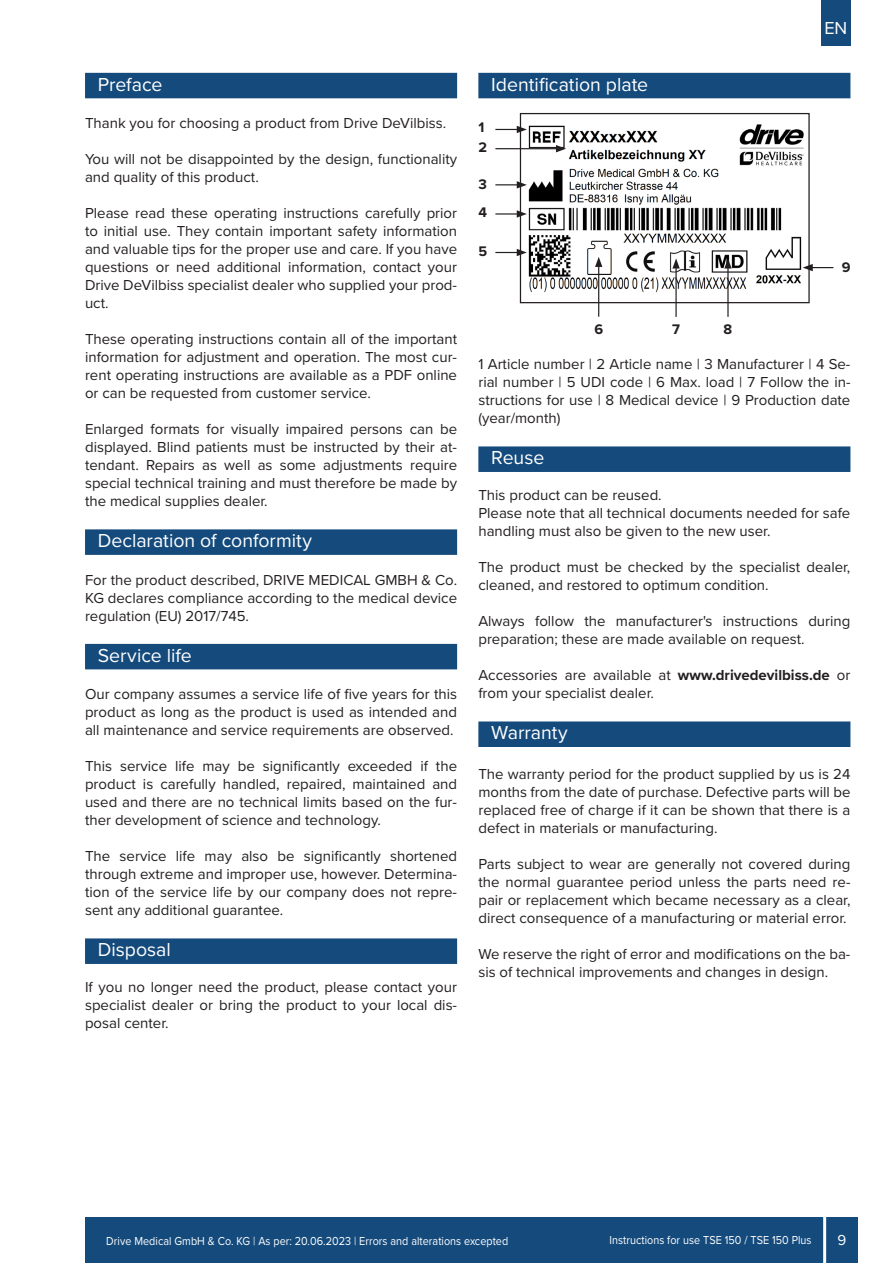
<style>
.page{position:relative;width:893px;height:1263px;background:#fff}
.page>*{position:absolute;margin:0;border:0;box-sizing:border-box;transform-origin:0 0}
.t1{font:19.5px "Proxima Nova";color:#fff}
.t2{font:18px "Proxima Nova";color:#fff}
.t3{font:15px/18px "Proxima Nova";color:#231f20;text-align:justify}
.t4{font:15px "Proxima Nova";color:#fff}
.t5{font:700 14.4px/20.2px "Proxima Nova";color:#231f20}
.t6{font:12px "Proxima Nova";letter-spacing:.005em;color:#fff;scale:.9 1}
.s1{font-weight:700}
</style>
<div class="page">
<div style="left:85px;top:1217px;width:772px;height:46px;background:#144a7c"></div>
<hr style="left:823px;top:1213px;width:3px;height:50px;background:#fff">
<div style="left:821px;top:0;width:29px;height:46px;background:#144a7c"></div>
<div style="left:478px;top:73px;width:372px;height:25px;background:#144a7c"></div>
<div style="left:478px;top:446px;width:372px;height:26px;background:#144a7c"></div>
<div style="left:478px;top:721px;width:372px;height:26px;background:#144a7c"></div>
<img style="left:522px;top:124px;width:282px;height:173px">
<div style="left:520px;top:113px;width:290px;height:190px;border:1px solid #231f20"></div>
<svg style="left:495px;top:126px;width:32px;height:7px"></svg>
<svg style="left:495px;top:181px;width:32px;height:8px"></svg>
<hr style="left:495px;top:148px;width:63px;height:1px;background:#231f20">
<svg style="left:556px;top:145px;width:10px;height:7px"></svg>
<svg style="left:803px;top:264px;width:30px;height:7px"></svg>
<hr style="left:675px;top:266px;width:2px;height:51px;background:#231f20">
<svg style="left:672px;top:258px;width:8px;height:10px"></svg>
<hr style="left:727px;top:266px;width:2px;height:51px;background:#231f20">
<svg style="left:724px;top:258px;width:8px;height:10px"></svg>
<hr style="left:598px;top:265px;width:1px;height:52px;background:#231f20">
<svg style="left:595px;top:257px;width:7px;height:10px"></svg>
<hr style="left:495px;top:213px;width:24px;height:2px;background:#231f20">
<svg style="left:517px;top:210px;width:10px;height:8px"></svg>
<svg style="left:495px;top:249px;width:32px;height:7px"></svg>
<div style="left:85px;top:73px;width:372px;height:25px;background:#144a7c"></div>
<div style="left:85px;top:529px;width:372px;height:26px;background:#144a7c"></div>
<div style="left:85px;top:644px;width:372px;height:25px;background:#144a7c"></div>
<div style="left:85px;top:938px;width:372px;height:26px;background:#144a7c"></div>
<h1 class="t1" style="left:98px;top:70px;width:66px">Preface</h1>
<p class="t3" style="left:85px;top:113px;width:363px">Thank you for choosing a product from Drive DeVilbiss.</p>
<p class="t3" style="left:85px;top:149px;width:374px">You will not be disappointed by the design, functionality and quality of this product.</p>
<p class="t3" style="left:85px;top:203px;width:374px">Please read these operating instructions carefully prior to initial use. They contain important safety information and valuable tips for the proper use and care. If you have questions or need additional information, contact your Drive DeVilbiss specialist dealer who supplied your prod&shy;uct.</p>
<p class="t3" style="left:85px;top:329px;width:374px">These operating instructions contain all of the important information for adjustment and operation. The most cur&shy;rent operating instructions are available as a PDF online or can be requested from customer service.</p>
<p class="t3" style="left:85px;top:419px;width:374px">Enlarged formats for visually impaired persons can be displayed. Blind patients must be instructed by their at&shy;tendant. Repairs as well as some adjustments require special technical training and must therefore be made by the medical supplies dealer.</p>
<h1 class="t1" style="left:98px;top:526px;width:216px">Declaration of conformity</h1>
<p class="t3" style="left:85px;top:570px;width:374px">For the product described, DRIVE MEDICAL GMBH &amp; Co.<br>KG declares compliance according to the medical device regulation (EU) 2017/745.</p>
<h1 class="t1" style="left:98px;top:641px;width:95px">Service life</h1>
<p class="t3" style="left:85px;top:684px;width:374px">Our company assumes a service life of five years for this product as long as the product is used as intended and all maintenance and service requirements are observed.</p>
<p class="t3" style="left:85px;top:756px;width:374px">This service life may be significantly exceeded if the product is carefully handled, repaired, maintained and used and there are no technical limits based on the fur&shy;ther development of science and technology.</p>
<p class="t3" style="left:85px;top:846px;width:374px">The service life may also be significantly shortened through extreme and improper use, however. Determina&shy;tion of the service life by our company does not repre&shy;sent any additional guarantee.</p>
<h1 class="t1" style="left:98px;top:935px;width:75px">Disposal</h1>
<p class="t3" style="left:85px;top:977px;width:374px">If you no longer need the product, please contact your specialist dealer or bring the product to your local dis&shy;posal center.</p>
<h1 class="t1" style="left:491px;top:70px;width:159px">Identification plate</h1>
<p class="t5" style="left:478px;top:117px;width:10px">1<br>2</p>
<p class="t5" style="left:478px;top:170px;width:10px;line-height:27.9px">3<br>4</p>
<p class="t5" style="left:478px;top:240px;width:10px">5</p>
<p class="t2" style="left:824px;top:15px;width:24px">EN</p>
<p class="t5" style="left:842px;top:256px;width:10px">9</p>
<p class="t5" style="left:594px;top:319px;width:10px">6</p>
<p class="t5" style="left:672px;top:319px;width:9px">7</p>
<p class="t5" style="left:724px;top:319px;width:10px">8</p>
<p class="t3" style="left:478px;top:354px;width:374px">1 Article number | 2 Article name | 3 Manufacturer | 4 Se&shy;rial number | 5 UDI code | 6 Max. load | 7 Follow the in&shy;structions for use | 8 Medical device | 9 Production date (year/month)</p>
<h1 class="t1" style="left:491px;top:443px;width:55px">Reuse</h1>
<p class="t3" style="left:478px;top:485px;width:373px;text-align:left">This product can be reused.<br>Please note that all technical documents needed for safe handling must also be given to the new user.</p>
<p class="t3" style="left:478px;top:557px;width:373px">The product must be checked by the specialist dealer, cleaned, and restored to optimum condition.</p>
<p class="t3" style="left:478px;top:611px;width:374px">Always follow the manufacturer's instructions during preparation; these are made available on request.</p>
<p class="t3" style="left:478px;top:665px;width:374px">Accessories are available at <span class="s1">www.drivedevilbiss.de</span> or from your specialist dealer.</p>
<h1 class="t1" style="left:491px;top:718px;width:78px">Warranty</h1>
<p class="t3" style="left:478px;top:764px;width:374px">The warranty period for the product supplied by us is 24 months from the date of purchase. Defective parts will be replaced free of charge if it can be shown that there is a defect in materials or manufacturing.</p>
<p class="t3" style="left:478px;top:854px;width:374px">Parts subject to wear are generally not covered during the normal guarantee period unless the parts need re&shy;pair or replacement which became necessary as a clear, direct consequence of a manufacturing or material error.</p>
<p class="t3" style="left:478px;top:944px;width:374px">We reserve the right of error and modifications on the ba&shy;sis of technical improvements and changes in design.</p>
<p class="t6" style="left:106px;top:1232px;width:448px">Drive Medical GmbH &amp; Co. KG | As per: 20.06.2023 | Errors and alterations excepted</p>
<p class="t6" style="left:609px;top:1231px;width:226px">Instructions for use TSE 150 / TSE 150 Plus</p>
<p class="t4" style="left:837px;top:1229px;width:10px">9</p>
</div>
